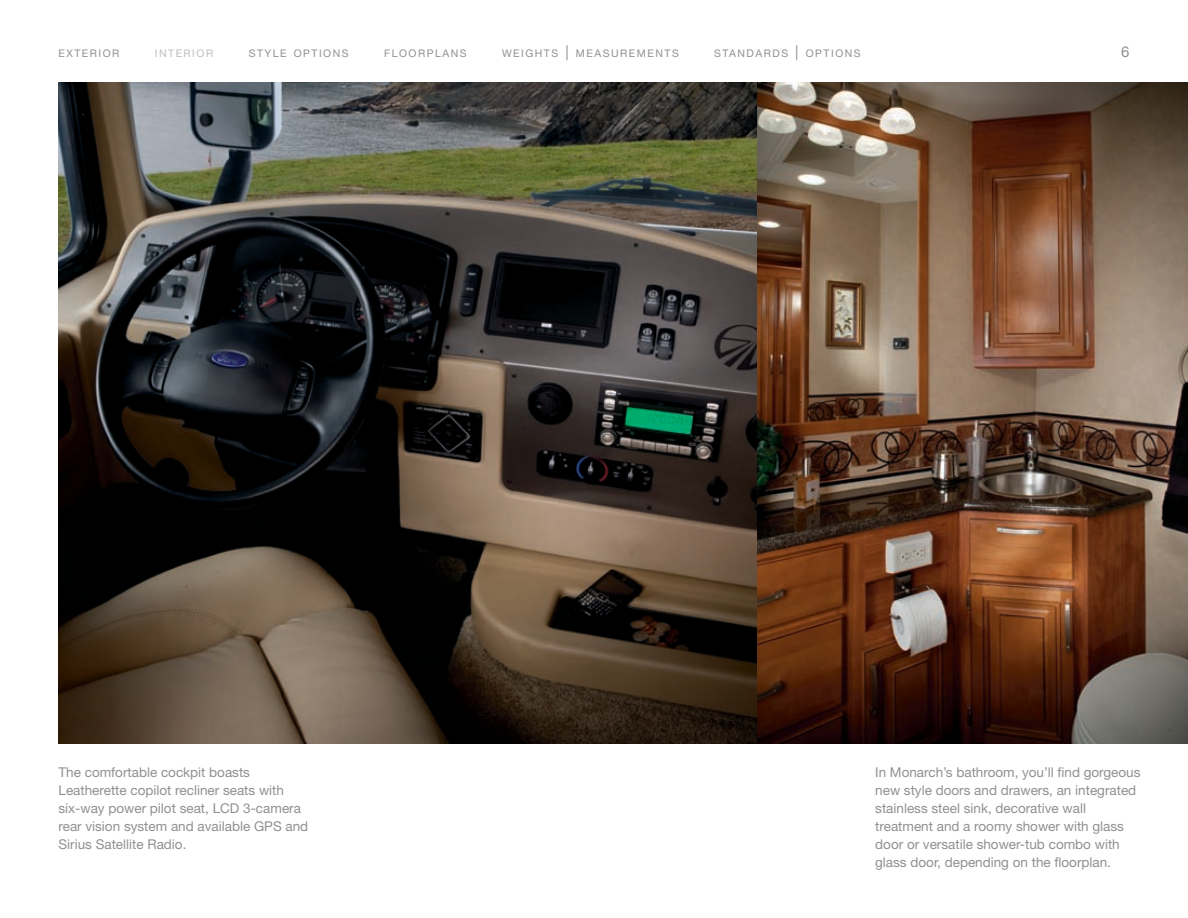
<style>
.page{position:relative;width:1188px;height:918px;background:#fff}
.page>*{position:absolute;margin:0;border:0;box-sizing:border-box;transform-origin:0 0}
.t1{font:15px "Helvetica Neue";color:#8f908f}
.t2{font:13.5px/18px "Helvetica Neue";color:#8f908f}
.t3{font:10.5px "Helvetica Neue";letter-spacing:.145em;color:#8f908f}
.t4{font:10.5px "Helvetica Neue";letter-spacing:.145em;color:#bebebe}
.s1{font-size:15px}
</style>
<div class="page">
<img style="left:58px;top:83px;width:700px;height:660px">
<img style="left:758px;top:83px;width:430px;height:660px">
<p class="t3" style="left:58px;top:47px;width:62px">EXTERIOR</p>
<p class="t4" style="left:155px;top:47px;width:60px">INTERIOR</p>
<p class="t3" style="left:249px;top:47px;width:101px">STYLE OPTIONS</p>
<p class="t3" style="left:384px;top:47px;width:84px">FLOORPLANS</p>
<p class="t3" style="left:502px;top:47px;width:178px">WEIGHTS <span class="s1">|</span> MEASUREMENTS</p>
<p class="t3" style="left:714px;top:47px;width:148px">STANDARDS <span class="s1">|</span> OPTIONS</p>
<p class="t1" style="left:1121px;top:43px;width:10px">6</p>
<p class="t2" style="left:58px;top:763px;width:251px">The comfortable cockpit boasts Leatherette copilot recliner seats with six-way power pilot seat, LCD 3-camera rear vision system and available GPS and Sirius Satellite Radio.</p>
<p class="t2" style="left:875px;top:763px;width:267px">In Monarch’s bathroom, you’ll find gorgeous new style doors and drawers, an integrated stainless steel sink, decorative wall treatment and a roomy shower with glass door or versatile shower-tub combo with glass door, depending on the floorplan.</p>
</div>
